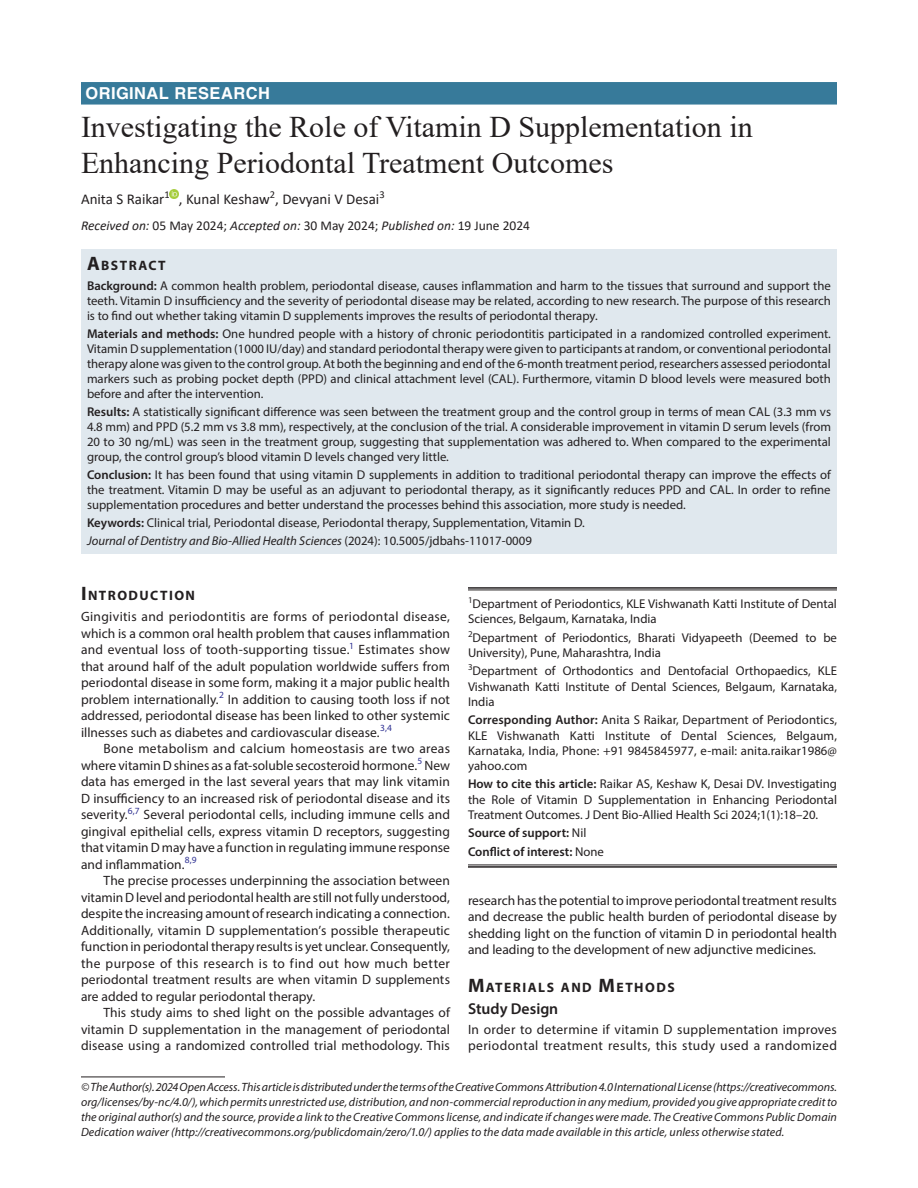
<style>
.page{position:relative;width:918px;height:1188px;background:#fff}
.page>*{position:absolute;margin:0;border:0;box-sizing:border-box;transform-origin:0 0}
.t1{font:30px/36px "Times New Roman";color:#231f20}
.ArticleType{font:700 16.5px "Helvetica LT Std";letter-spacing:.025em;color:#fff}
.Head-2-stk{font:600 15.75px "Myriad Pro";color:#231f20}
.AuthorName{font:15px "Calibri";color:#231f20}
.Head-1{font:700 13.65px "Myriad Pro";letter-spacing:.105em;color:#231f20}
.AbstractTitle{font:700 13.65px "Myriad Pro";letter-spacing:.105em;color:#231f20}
.Para-Indent{font:13.5px/16.5px "Myriad Pro";letter-spacing:.005em;color:#231f20;text-align:justify}
.Para-NoIndent{font:13.5px/16.5px "Myriad Pro";letter-spacing:.02em;color:#231f20;text-align:justify}
.PAS_History{font:italic 13.5px "Calibri";color:#231f20}
.Abstract-Para-first{font:12.75px/15px "Myriad Pro";color:#231f20;text-align:justify}
.Affiliation{font:12.75px/15.3px "Myriad Pro";color:#231f20}
.Corresponding_Author{font:12.75px/15.3px "Myriad Pro";letter-spacing:.01em;color:#231f20;text-align:justify}
.How_to_Cite{font:12.75px/15.3px "Myriad Pro";color:#231f20;text-align:justify}
.Affiliation-first{font:12.75px/15.3px "Myriad Pro";color:#231f20}
.Keywords{font:12.75px "Myriad Pro";color:#231f20}
.JT_DOI{font:italic 12.75px "Myriad Pro";color:#231f20}
.COI{font:600 12.75px "Myriad Pro";color:#231f20}
.Source{font:600 12.75px "Myriad Pro";color:#231f20}
.FootNote{font:italic 12px/15px "Myriad Pro";letter-spacing:.005em;color:#231f20;text-align:justify}
.s1{font-style:normal}
.s2{font-size:19.5px}
.s3{font-weight:600}
.s4{font-weight:400}
</style>
<div class="page">
<div style="left:81px;top:82px;width:756px;height:23px;background:#377a9a"></div>
<div style="left:81px;top:250px;width:756px;height:25px;background:#e0e8ee"></div>
<div style="left:81px;top:274px;width:756px;height:55px;background:#e0e8ee"></div>
<div style="left:81px;top:322px;width:756px;height:85px;background:#e0e8ee"></div>
<div style="left:81px;top:400px;width:756px;height:70px;background:#e0e8ee"></div>
<div style="left:81px;top:463px;width:756px;height:55px;background:#e0e8ee"></div>
<div style="left:81px;top:511px;width:756px;height:25px;background:#e0e8ee"></div>
<div style="left:81px;top:529px;width:756px;height:25px;background:#e0e8ee"></div>
<svg style="left:170px;top:189px;width:9px;height:9px"></svg>
<hr style="left:81px;top:1077px;width:144px;height:1px;background:#231f20">
<hr style="left:468px;top:587px;width:369px;height:2px;background:#231f20">
<hr style="left:468px;top:590px;width:369px;height:1px;background:#231f20">
<hr style="left:468px;top:865px;width:369px;height:1px;background:#231f20">
<hr style="left:468px;top:866px;width:369px;height:2px;background:#231f20">
<p class="ArticleType" style="left:86px;top:83px;width:186px">ORIGINAL RESEARCH</p>
<p class="t1" style="left:81px;top:108px;width:673px">Investigating the Role of Vitamin D Supplementation in<br>Enhancing Periodontal Treatment Outcomes</p>
<p class="AuthorName" style="left:81px;top:189px;width:305px">Anita S Raikar<sup>1</sup> , Kunal Keshaw<sup>2</sup>, Devyani V Desai<sup>3</sup></p>
<p class="PAS_History" style="left:81px;top:216px;width:451px">Received on: <span class="s1">05 May 2024;</span> Accepted on: <span class="s1">30 May 2024;</span> Published on: <span class="s1">19 June 2024</span></p>
<p class="AbstractTitle" style="left:87px;top:257px;width:80px"><span class="s2">A</span>BSTRACT</p>
<p class="Abstract-Para-first" style="left:87px;top:278px;width:746px"><span class="s3">Background:</span> A common health problem, periodontal disease, causes inflammation and harm to the tissues that surround and support the teeth. Vitamin D insufficiency and the severity of periodontal disease may be related, according to new research. The purpose of this research is to find out whether taking vitamin D supplements improves the results of periodontal therapy.</p>
<p class="Abstract-Para-first" style="left:87px;top:326px;width:746px"><span class="s3">Materials and methods:</span> One hundred people with a history of chronic periodontitis participated in a randomized controlled experiment.<br>Vitamin D supplementation (1000 IU/day) and standard periodontal therapy were given to participants at random, or conventional periodontal therapy alone was given to the control group. At both the beginning and end of the 6-month treatment period, researchers assessed periodontal markers such as probing pocket depth (PPD) and clinical attachment level (CAL). Furthermore, vitamin D blood levels were measured both before and after the intervention.</p>
<p class="Abstract-Para-first" style="left:87px;top:404px;width:746px"><span class="s3">Results:</span> A statistically significant difference was seen between the treatment group and the control group in terms of mean CAL (3.3 mm vs 4.8 mm) and PPD (5.2 mm vs 3.8 mm), respectively, at the conclusion of the trial. A considerable improvement in vitamin D serum levels (from 20 to 30 ng/mL) was seen in the treatment group, suggesting that supplementation was adhered to. When compared to the experimental group, the control group’s blood vitamin D levels changed very little.</p>
<p class="Abstract-Para-first" style="left:87px;top:467px;width:745px"><span class="s3">Conclusion:</span> It has been found that using vitamin D supplements in addition to traditional periodontal therapy can improve the effects of the treatment. Vitamin D may be useful as an adjuvant to periodontal therapy, as it significantly reduces PPD and CAL. In order to refine supplementation procedures and better understand the processes behind this association, more study is needed.</p>
<p class="Keywords" style="left:87px;top:515px;width:499px"><span class="s3">Keywords:</span> Clinical trial, Periodontal disease, Periodontal therapy, Supplementation, Vitamin D.</p>
<p class="JT_DOI" style="left:87px;top:533px;width:446px">Journal of Dentistry and Bio-Allied Health Sciences <span class="s1">(2024): 10.5005/jdbahs-11017-0009</span></p>
<p class="Head-1" style="left:81px;top:587px;width:116px"><span class="s2">I</span>NTRODUCTION</p>
<p class="Para-NoIndent" style="left:81px;top:608px;width:371px">Gingivitis and periodontitis are forms of periodontal disease, which is a common oral health problem that causes inflammation and eventual loss of tooth-supporting tissue.<sup>1</sup> Estimates show that around half of the adult population worldwide suffers from periodontal disease in some form, making it a major public health problem internationally.<sup>2</sup> In addition to causing tooth loss if not addressed, periodontal disease has been linked to other systemic illnesses such as diabetes and cardiovascular disease.<sup>3,4</sup></p>
<p class="Para-Indent" style="left:81px;top:740px;width:371px;text-indent:22px">Bone metabolism and calcium homeostasis are two areas where vitamin D shines as a fat-soluble secosteroid hormone.<sup>5</sup> New data has emerged in the last several years that may link vitamin D insufficiency to an increased risk of periodontal disease and its severity.<sup>6,7</sup> Several periodontal cells, including immune cells and gingival epithelial cells, express vitamin D receptors, suggesting that vitamin D may have a function in regulating immune response and inflammation.<sup>8,9</sup></p>
<p class="Para-Indent" style="left:81px;top:872px;width:371px;text-indent:22px">The precise processes underpinning the association between vitamin D level and periodontal health are still not fully understood, despite the increasing amount of research indicating a connection.<br>Additionally, vitamin D supplementation’s possible therapeutic function in periodontal therapy results is yet unclear. Consequently, the purpose of this research is to find out how much better periodontal treatment results are when vitamin D supplements are added to regular periodontal therapy.</p>
<p class="Para-Indent" style="left:81px;top:1004px;width:371px;text-indent:22px">This study aims to shed light on the possible advantages of vitamin D supplementation in the management of periodontal disease using a randomized controlled trial methodology. This</p>
<p class="Affiliation-first" style="left:468px;top:596px;width:371px"><sup>1</sup>Department of Periodontics, KLE Vishwanath Katti Institute of Dental<br>Sciences, Belgaum, Karnataka, India</p>
<p class="Affiliation" style="left:468px;top:630px;width:371px"><sup>2</sup>Department of Periodontics, Bharati Vidyapeeth (Deemed to be<br>University), Pune, Maharashtra, India</p>
<p class="Affiliation" style="left:468px;top:663px;width:370px;text-align:justify"><sup>3</sup>Department of Orthodontics and Dentofacial Orthopaedics, KLE Vishwanath Katti Institute of Dental Sciences, Belgaum, Karnataka, India</p>
<p class="Corresponding_Author" style="left:468px;top:712px;width:371px"><span class="s3">Corresponding Author:</span> Anita S Raikar, Department of Periodontics, KLE Vishwanath Katti Institute of Dental Sciences, Belgaum, Karnataka, India, Phone: +91 9845845977, e-mail: anita.raikar1986@ yahoo.com</p>
<p class="How_to_Cite" style="left:468px;top:776px;width:371px"><span class="s3">How to cite this article:</span> Raikar AS, Keshaw K, Desai DV. Investigating the Role of Vitamin D Supplementation in Enhancing Periodontal Treatment Outcomes. J Dent Bio-Allied Health Sci 2024;1(1):18–20.</p>
<p class="Source" style="left:468px;top:825px;width:120px">Source of support: <span class="s4">Nil</span></p>
<p class="COI" style="left:468px;top:843px;width:137px">Conflict of interest: <span class="s4">None</span></p>
<p class="Para-Indent" style="left:468px;top:892px;width:370px">research has the potential to improve periodontal treatment results and decrease the public health burden of periodontal disease by shedding light on the function of vitamin D in periodontal health and leading to the development of new adjunctive medicines.</p>
<p class="Head-1" style="left:468px;top:978px;width:208px"><span class="s2">M</span>ATERIALS AND <span class="s2">M</span>ETHODS</p>
<p class="Head-2-stk" style="left:468px;top:999px;width:92px">Study Design</p>
<p class="Para-NoIndent" style="left:468px;top:1021px;width:371px">In order to determine if vitamin D supplementation improves periodontal treatment results, this study used a randomized</p>
<p class="FootNote" style="left:81px;top:1079px;width:758px">© The Author(s). 2024 Open Access. This article is distributed under the terms of the Creative Commons Attribution 4.0 International License (https://creativecommons. org/licenses/by-nc/4.0/), which permits unrestricted use, distribution, and non-commercial reproduction in any medium, provided you give appropriate credit to the original author(s) and the source, provide a link to the Creative Commons license, and indicate if changes were made. The Creative Commons Public Domain Dedication waiver (http://creativecommons.org/publicdomain/zero/1.0/) applies to the data made available in this article, unless otherwise stated.</p>
</div>
